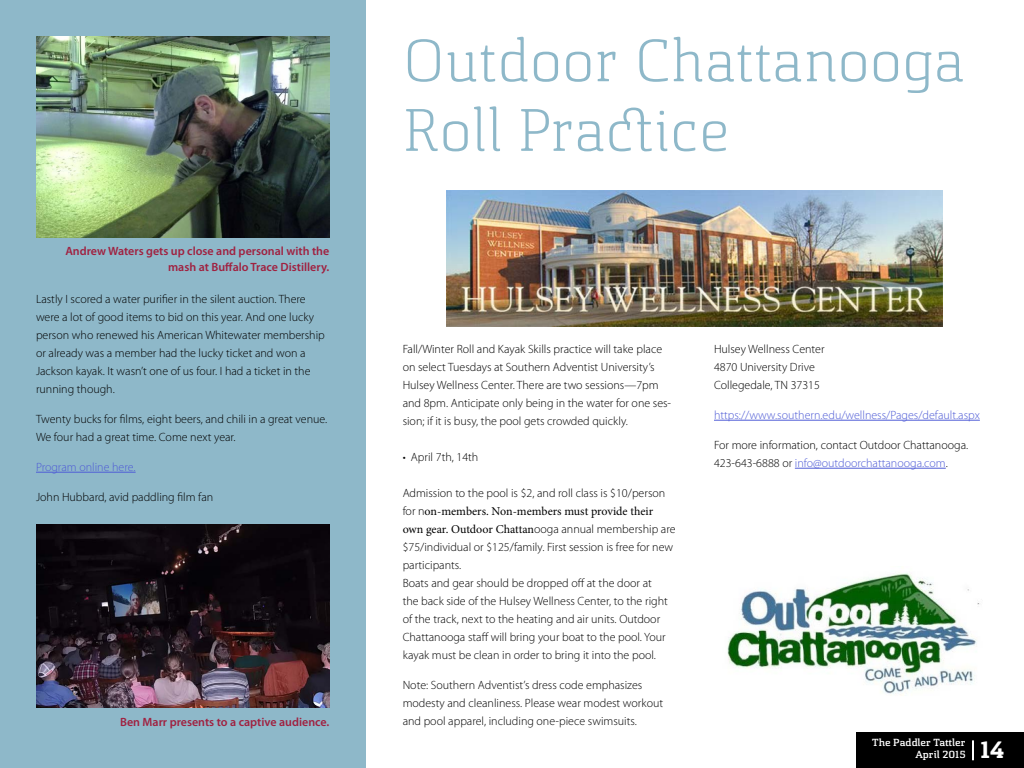
<style>
.page{position:relative;width:1024px;height:768px;background:#fff}
.page>*{position:absolute;margin:0;border:0;box-sizing:border-box;transform-origin:0 0}
.t1{font:100 58px/69.6px "Chatype";color:#8eb8c9}
.t2{font:700 23px "Chatype";color:#fff}
.t3{font:300 12px/18px "Myriad Pro";color:#000}
.t4{font:600 12px/16px "Myriad Pro";color:#a02140;text-align:right}
.t5{font:300 12px "Myriad Pro";color:#4f5cd6}
.t6{font:12px "Minion Pro";letter-spacing:-.005em;color:#000}
.t7{font:500 10px/12px "Chatype";color:#fff;text-align:right}
.s1{font-family:"Myriad Pro";font-weight:300}
.s2{font-family:"Minion Pro";font-weight:400}
.s3{color:#4f5cd6}
</style>
<div class="page">
<div style="left:856px;top:732px;width:168px;height:36px;background:#000"></div>
<hr style="left:972px;top:740px;width:2px;height:20px;background:#fff">
<div style="left:0;top:0;width:365px;height:768px;background:#8eb8c9"></div>
<hr style="left:714px;top:420px;width:266px;height:1px;background:#4f5cd6">
<hr style="left:795px;top:468px;width:151px;height:1px;background:#4f5cd6">
<img style="left:727px;top:573px;width:253px;height:122px">
<img style="left:447px;top:190px;width:496px;height:136px">
<hr style="left:36px;top:472px;width:100px;height:1px;background:#4f5cd6">
<img style="left:36px;top:36px;width:293px;height:202px">
<img style="left:36px;top:524px;width:293px;height:184px">
<p class="t4" style="left:65px;top:242px;width:265px">Andrew Waters gets up close and personal with the mash at Buffalo Trace Distillery.</p>
<p class="t3" style="left:36px;top:290px;width:290px">Lastly I scored a water purifier in the silent auction. There were a lot of good items to bid on this year. And one lucky person who renewed his American Whitewater membership or already was a member had the lucky ticket and won a Jackson kayak. It wasn’t one of us four. I had a ticket in the running though.</p>
<p class="t3" style="left:36px;top:410px;width:293px">Twenty bucks for films, eight beers, and chili in a great venue.<br>We four had a great time. Come next year.</p>
<p class="t5" style="left:36px;top:460px;width:101px">Program online here.</p>
<p class="t3" style="left:36px;top:488px;width:179px">John Hubbard, avid paddling film fan</p>
<p class="t4" style="left:120px;top:714px;width:211px">Ben Marr presents to a captive audience.</p>
<h1 class="t1" style="left:403px;top:28px;width:564px">Outdoor Chattanooga<br>Roll Practice</h1>
<p class="t3" style="left:403px;top:340px;width:270px">Fall/Winter Roll and Kayak Skills practice will take place on select Tuesdays at Southern Adventist University’s Hulsey Wellness Center. There are two sessions—7pm and 8pm. Anticipate only being in the water for one ses&shy;sion; if it is busy, the pool gets crowded quickly.</p>
<p class="t3" style="left:403px;top:448px;width:77px">• April 7th, 14th</p>
<p class="t3" style="left:403px;top:484px;width:264px">Admission to the pool is $2, and roll class is $10/person</p>
<p class="t6" style="left:403px;top:503px;width:252px"><span class="s1">for n</span>on-members. Non-members must provide their</p>
<p class="t3" style="left:403px;top:520px;width:274px"><span class="s2">own gear. Outdoor Chattan</span>ooga annual membership are $75/individual or $125/family. First session is free for new participants.<br>Boats and gear should be dropped off at the door at<br>the back side of the Hulsey Wellness Center, to the right of the track, next to the heating and air units. Outdoor Chattanooga staff will bring your boat to the pool. Your kayak must be clean in order to bring it into the pool.</p>
<p class="t3" style="left:403px;top:676px;width:262px">Note: Southern Adventist’s dress code emphasizes modesty and cleanliness. Please wear modest workout and pool apparel, including one-piece swimsuits.</p>
<p class="t3" style="left:714px;top:340px;width:112px">Hulsey Wellness Center<br>4870 University Drive<br>Collegedale, TN 37315</p>
<p class="t5" style="left:714px;top:408px;width:267px">https://www.southern.edu/wellness/Pages/default.aspx</p>
<p class="t3" style="left:714px;top:436px;width:256px">For more information, contact Outdoor Chattanooga.<br>423-643-6888 or <span class="s3">info@outdoorchattanooga.com</span>.</p>
<p class="t7" style="left:872px;top:737px;width:95px">The Paddler Tattler<br>April 2015</p>
<h2 class="t2" style="left:980px;top:736px;width:26px">14</h2>
</div>
